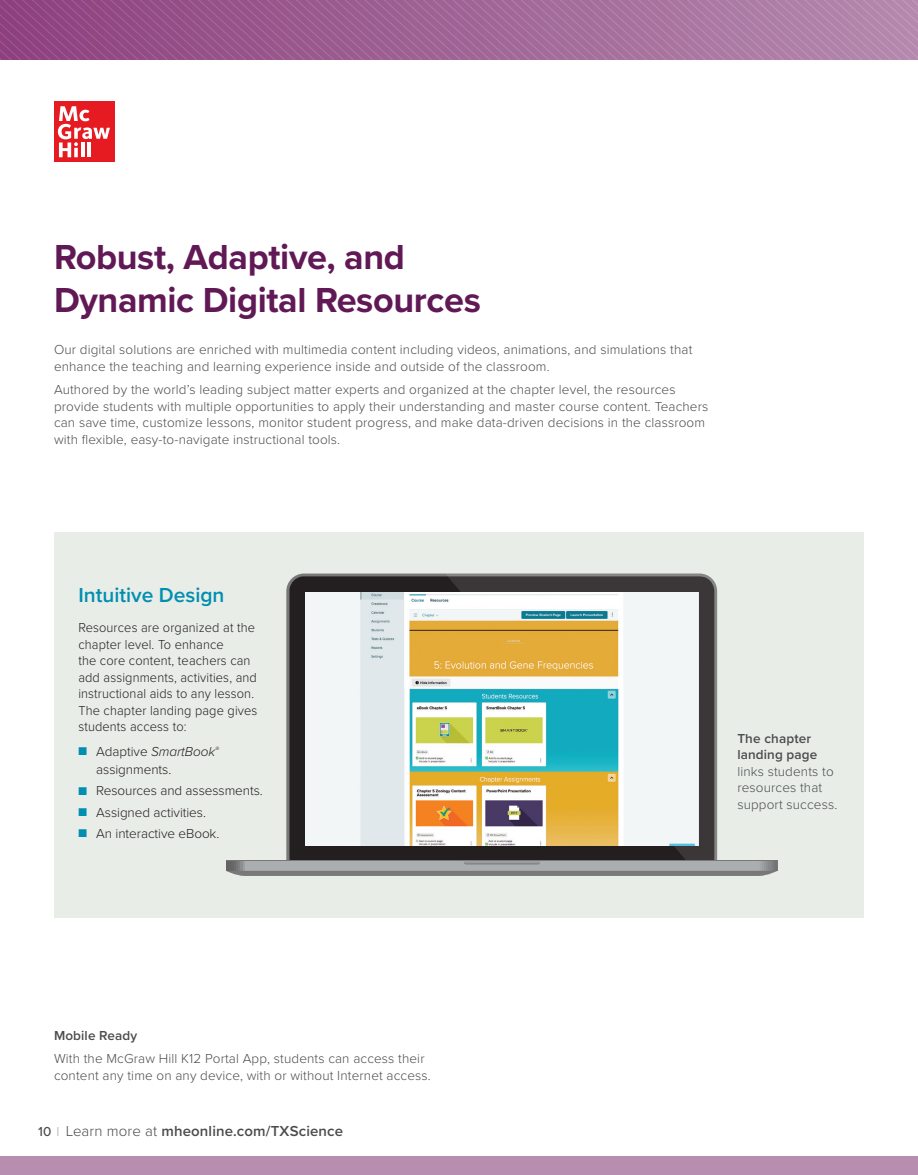
<style>
.page{position:relative;width:918px;height:1175px;background:#fff}
.page>*{position:absolute;margin:0;border:0;box-sizing:border-box;transform-origin:0 0}
.t1{font:700 36px/43.2px "Proxima Nova";letter-spacing:-.01em;color:#611955}
.t2{font:600 21px "Proxima Nova";color:#008eb1}
.t3{font:600 15px "Proxima Nova";letter-spacing:.01em;color:#4b4c4d}
.t4{font:300 13.5px/16.5px "Proxima Nova";letter-spacing:.01em;color:#4b4c4d}
.t5{font:300 13.5px/16.5px "Proxima Nova";letter-spacing:.01em;color:#231f20;scale:.95 1}
.t6{font:300 13.5px/18px "Proxima Nova";letter-spacing:.01em;color:#231f20}
.t7{font:600 13.5px/16.5px "Proxima Nova";letter-spacing:.01em;color:#4b4c4d}
.s1{color:#008eb1}
.s2{font-style:italic}
.s3{font-weight:500;font-size:13.5px}
.s4{font-weight:300;font-size:13.5px;color:#a8a9ad}
.s5{font-weight:300}
</style>
<div class="page">
<div style="left:0;top:1156px;width:918px;height:18px;background:#b78db0"></div>
<svg style="left:0;top:0;width:918px;height:60px;background:#a26797"></svg>
<div style="left:54px;top:532px;width:810px;height:385px;background:#e8ede8"></div>
<div style="left:54px;top:101px;width:61px;height:61px;background:#e51b21"></div>
<svg style="left:58px;top:106px;width:52px;height:51px"></svg>
<div style="left:290px;top:576px;width:156px;height:284px;background:#231f20"></div>
<svg style="left:446px;top:574px;width:271px;height:286px;background:#434040"></svg>
<div style="left:226px;top:860px;width:551px;height:10px;background:#787877"></div>
<svg style="left:227px;top:861px;width:546px;height:9px;background:#a7abad"></svg>
<svg style="left:226px;top:870px;width:551px;height:5px;background:#818282"></svg>
<svg style="left:464px;top:861px;width:76px;height:3px"></svg>
<img style="left:305px;top:592px;width:393px;height:253px">
<h1 class="t1" style="left:54px;top:234px;width:428px">Robust, Adaptive, and<br>Dynamic Digital Resources</h1>
<p class="t4" style="left:54px;top:341px;width:640px">Our digital solutions are enriched with multimedia content including videos, animations, and simulations that enhance the teaching and learning experience inside and outside of the classroom.</p>
<p class="t4" style="left:54px;top:380px;width:656px">Authored by the world’s leading subject matter experts and organized at the chapter level, the resources provide students with multiple opportunities to apply their understanding and master course content. Teachers can save time, customize lessons, monitor student progress, and make data-driven decisions in the classroom with flexible, easy-to-navigate instructional tools.</p>
<h2 class="t2" style="left:78px;top:579px;width:148px">Intuitive Design</h2>
<p class="t5" style="left:78px;top:619px;width:190px">Resources are organized at the chapter level. To enhance<br>the core content, teachers can add assignments, activities, and instructional aids to any lesson.<br>The chapter landing page gives students access to:</p>
<p class="t6" style="left:96px;top:742px;width:124px;text-indent:-18px"><span class="s1">■</span> Adaptive <span class="s2">SmartBook</span><sup>® </sup>assignments.</p>
<p class="t6" style="left:78px;top:781px;width:186px"><span class="s1">■</span> Resources and assessments.</p>
<p class="t6" style="left:78px;top:802px;width:129px"><span class="s1">■</span> Assigned activities.</p>
<p class="t6" style="left:78px;top:823px;width:142px"><span class="s1">■</span> An interactive eBook.</p>
<p class="t7" style="left:737px;top:729px;width:82px">The chapter landing page</p>
<p class="t4" style="left:737px;top:762px;width:101px">links students to resources that support success.</p>
<p class="t7" style="left:54px;top:1027px;width:85px">Mobile Ready</p>
<p class="t4" style="left:54px;top:1049px;width:378px">With the McGraw Hill K12 Portal App, students can access their content any time on any device, with or without Internet access.</p>
<p class="t3" style="left:38px;top:1119px;width:307px"><span class="s3">10</span> <span class="s4">I</span> <span class="s5">Learn more at</span> mheonline.com/TXScience</p>
</div>
